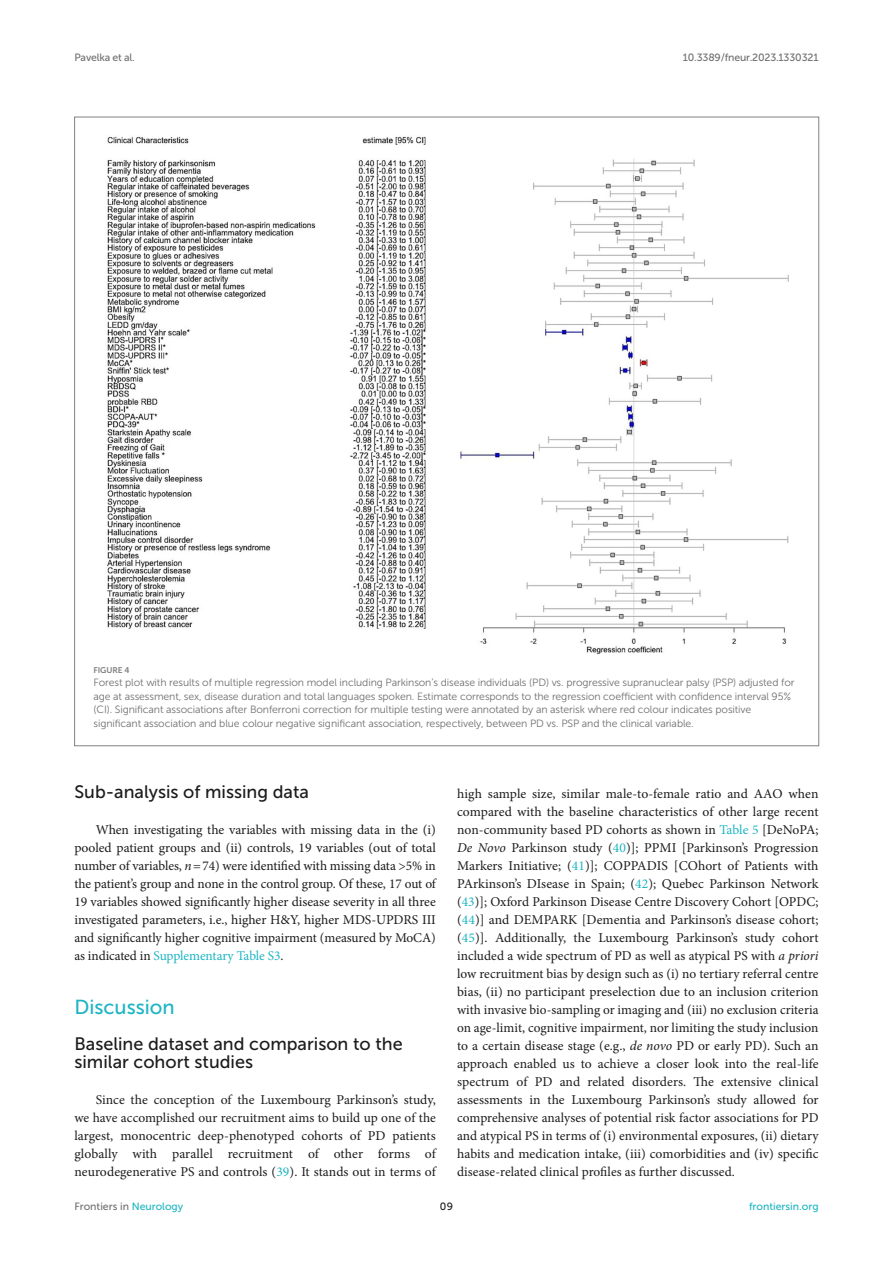
<style>
.page{position:relative;width:893px;height:1263px;background:#fff}
.page>*{position:absolute;margin:0;border:0;box-sizing:border-box;transform-origin:0 0}
.HEAD_1{font:20.25px "Museo Sans 500";color:#1db5c3}
.HEAD_2_after_HEAD_1{font:18px/18px "Museo Sans 500";color:#1b1c1b}
.HEAD_2{font:18px "Museo Sans 500";color:#1b1c1b}
.TEXT_FLUSH{font:13.5px/18px "Minion Pro";color:#1b1c1b;text-align:justify}
.FIG_LEG{font:10.5px/13.5px "Museo Sans 300";letter-spacing:-.01em;color:#706f70}
.t1{font:10.5px "Museo Sans 500";letter-spacing:-.015em;color:#706f70}
.t2{font:10.5px "Museo Sans 500";color:#1db5c3}
.t3{font:10.5px "Museo Sans 500";color:#1b1c1b}
.FIG_HD{font:8.25px "Museo Sans 700";letter-spacing:-.01em;color:#7e7f7f}
.s1{font-style:italic}
.s2{color:#1db5c3}
</style>
<div class="page">
<img style="left:107px;top:136px;width:682px;height:518px">
<p class="t1" style="left:74px;top:51px;width:62px">Pavelka et al.</p>
<p class="t1" style="left:683px;top:51px;width:137px">10.3389/fneur.2023.1330321</p>
<p class="FIG_HD" style="left:94px;top:665px;width:37px">FIGURE 4</p>
<p class="FIG_LEG" style="left:94px;top:676px;width:702px">Forest plot with results of multiple regression model including Parkinson’s disease individuals (PD) vs. progressive supranuclear palsy (PSP) adjusted for age at assessment, sex, disease duration and total languages spoken. Estimate corresponds to the regression coefficient with confidence interval 95% (CI). Significant associations after Bonferroni correction for multiple testing were annotated by an asterisk where red colour indicates positive significant association and blue colour negative significant association, respectively, between PD vs. PSP and the clinical variable.</p>
<p class="HEAD_2" style="left:74px;top:782px;width:236px">Sub-analysis of missing data</p>
<p class="TEXT_FLUSH" style="left:74px;top:821px;width:363px;text-indent:21px">When investigating the variables with missing data in the (i) pooled patient groups and (ii) controls, 19 variables (out of total number of variables, <span class="s1">n</span>=74) were identified with missing data &gt;5% in the patient’s group and none in the control group. Of these, 17 out of 19 variables showed significantly higher disease severity in all three investigated parameters, i.e., higher H&amp;Y, higher MDS-UPDRS III and significantly higher cognitive impairment (measured by MoCA) as indicated in <span class="s2">Supplementary Table S3</span>.</p>
<p class="HEAD_1" style="left:74px;top:996px;width:102px">Discussion</p>
<p class="HEAD_2_after_HEAD_1" style="left:74px;top:1035px;width:330px">Baseline dataset and comparison to the similar cohort studies</p>
<p class="TEXT_FLUSH" style="left:74px;top:1091px;width:363px;text-indent:21px">Since the conception of the Luxembourg Parkinson’s study, we have accomplished our recruitment aims to build up one of the largest, monocentric deep-phenotyped cohorts of PD patients globally with parallel recruitment of other forms of neurodegenerative PS and controls (<span class="s2">39</span>). It stands out in terms of</p>
<p class="TEXT_FLUSH" style="left:457px;top:785px;width:363px">high sample size, similar male-to-female ratio and AAO when compared with the baseline characteristics of other large recent non-community based PD cohorts as shown in <span class="s2">Table 5</span> [DeNoPA; <span class="s1">De Novo</span> Parkinson study (<span class="s2">40</span>)]; PPMI [Parkinson’s Progression Markers Initiative; (<span class="s2">41</span>)]; COPPADIS [COhort of Patients with PArkinson’s DIsease in Spain; (<span class="s2">42</span>); Quebec Parkinson Network (<span class="s2">43</span>)]; Oxford Parkinson Disease Centre Discovery Cohort [OPDC; (<span class="s2">44</span>)] and DEMPARK [Dementia and Parkinson’s disease cohort; (<span class="s2">45</span>)]. Additionally, the Luxembourg Parkinson’s study cohort included a wide spectrum of PD as well as atypical PS with <span class="s1">a priori </span>low recruitment bias by design such as (i) no tertiary referral centre bias, (ii) no participant preselection due to an inclusion criterion with invasive bio-sampling or imaging and (iii) no exclusion criteria on age-limit, cognitive impairment, nor limiting the study inclusion to a certain disease stage (e.g., <span class="s1">de novo</span> PD or early PD). Such an approach enabled us to achieve a closer look into the real-life spectrum of PD and related disorders. The extensive clinical assessments in the Luxembourg Parkinson’s study allowed for comprehensive analyses of potential risk factor associations for PD and atypical PS in terms of (i) environmental exposures, (ii) dietary habits and medication intake, (iii) comorbidities and (iv) specific disease-related clinical profiles as further discussed.</p>
<p class="t1" style="left:74px;top:1200px;width:110px">Frontiers in <span class="s2">Neurology</span></p>
<p class="t3" style="left:440px;top:1200px;width:15px">09</p>
<p class="t2" style="left:749px;top:1200px;width:71px">frontiersin.org</p>
</div>
